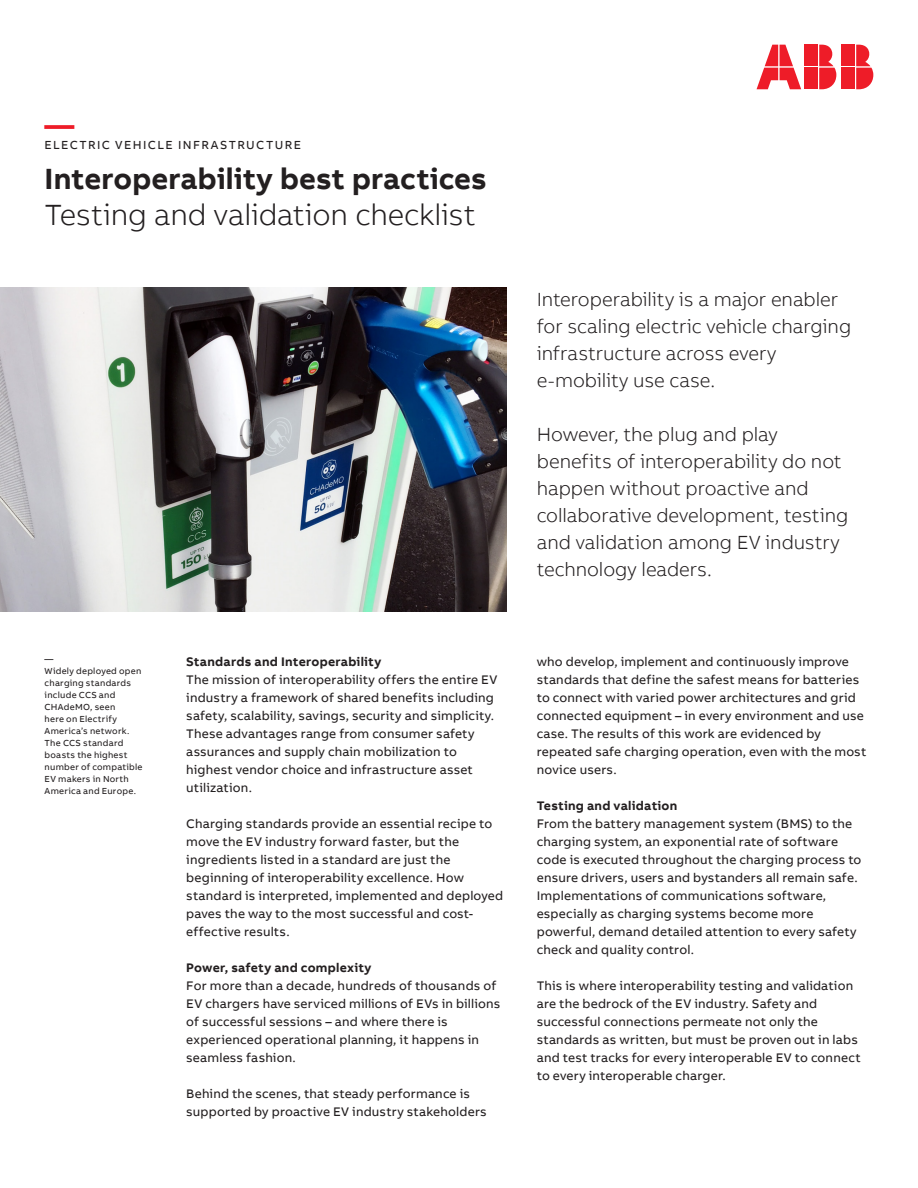
<style>
.page{position:relative;width:918px;height:1188px;background:#fff}
.page>*{position:absolute;margin:0;border:0;box-sizing:border-box;transform-origin:0 0}
.Headline_M_20pt_24pt{font:700 30px "AB Bvoice";color:#231f20}
.Subheadline_M_20pt_2{font:300 30px "AB Bvoice";letter-spacing:-.005em;color:#231f20}
.Headline_M_20pt_24pt-2{font:700 30px "AB Bvoice";color:#ee1c28}
.Lead_13pt_18pt{font:300 19.5px/27px "AB Bvoice";letter-spacing:-.005em;color:#231f20}
.Copytext_8_5pt_12pt{font:12.75px/18px "AB Bvoice";letter-spacing:.015em;color:#231f20}
.Paragraph_Title_8_5p{font:700 12.75px "AB Bvoice";letter-spacing:.02em;color:#231f20}
.Copytext_8_5pt_12pt-2{font:700 12.75px "AB Bvoice";letter-spacing:.02em;color:#231f20}
.Category_M_8pt_9_6pt{font:12px "AB Bvoice";letter-spacing:.12em;color:#231f20}
.Caption_6pt_8pt{font:9px/12px "AB Bvoice";letter-spacing:.025em;color:#231f20}
</style>
<div class="page">
<img style="left:0;top:287px;width:507px;height:325px">
<div style="left:842px;top:45px;width:13px;height:21px;background:#ee1c28"></div>
<div style="left:842px;top:68px;width:13px;height:21px;background:#ee1c28"></div>
<svg style="left:856px;top:45px;width:17px;height:44px"></svg>
<svg style="left:757px;top:45px;width:44px;height:44px"></svg>
<div style="left:805px;top:45px;width:13px;height:21px;background:#ee1c28"></div>
<div style="left:805px;top:68px;width:13px;height:21px;background:#ee1c28"></div>
<svg style="left:819px;top:45px;width:17px;height:44px"></svg>
<p class="Headline_M_20pt_24pt-2" style="left:45px;top:105px;width:31px">—</p>
<p class="Category_M_8pt_9_6pt" style="left:45px;top:138px;width:258px">ELECTRIC VEHICLE INFRASTRUCTURE</p>
<p class="Headline_M_20pt_24pt" style="left:45px;top:159px;width:444px">Interoperability best practices</p>
<p class="Subheadline_M_20pt_2" style="left:45px;top:197px;width:432px">Testing and validation checklist</p>
<p class="Caption_6pt_8pt" style="left:45px;top:653px;width:10px">—</p>
<p class="Caption_6pt_8pt" style="left:45px;top:665px;width:99px">Widely deployed open charging standards include CCS and<br>CHAdeMO, seen<br>here on Electrify<br>America’s network.<br>The CCS standard boasts the highest number of compatible<br>EV makers in North<br>America and Europe.</p>
<p class="Paragraph_Title_8_5p" style="left:186px;top:653px;width:196px">Standards and Interoperability</p>
<p class="Copytext_8_5pt_12pt" style="left:186px;top:670px;width:313px">The mission of interoperability offers the entire EV industry a framework of shared benefits including safety, scalability, savings, security and simplicity.<br>These advantages range from consumer safety assurances and supply chain mobilization to highest vendor choice and infrastructure asset utilization.</p>
<p class="Copytext_8_5pt_12pt" style="left:186px;top:814px;width:319px">Charging standards provide an essential recipe to move the EV industry forward faster, but the ingredients listed in a standard are just the beginning of interoperability excellence. How standard is interpreted, implemented and deployed paves the way to the most successful and cost&shy;effective results.</p>
<p class="Copytext_8_5pt_12pt-2" style="left:186px;top:959px;width:187px">Power, safety and complexity</p>
<p class="Copytext_8_5pt_12pt" style="left:186px;top:976px;width:316px">For more than a decade, hundreds of thousands of EV chargers have serviced millions of EVs in billions of successful sessions – and where there is experienced operational planning, it happens in seamless fashion.</p>
<p class="Copytext_8_5pt_12pt" style="left:186px;top:1084px;width:302px">Behind the scenes, that steady performance is supported by proactive EV industry stakeholders</p>
<p class="Lead_13pt_18pt" style="left:537px;top:286px;width:316px">Interoperability is a major enabler for scaling electric vehicle charging infrastructure across every e-mobility use case.</p>
<p class="Lead_13pt_18pt" style="left:537px;top:421px;width:313px">However, the plug and play benefits of interoperability do not happen without proactive and collaborative development, testing and validation among EV industry technology leaders.</p>
<p class="Copytext_8_5pt_12pt" style="left:537px;top:652px;width:331px">who develop, implement and continuously improve standards that define the safest means for batteries to connect with varied power architectures and grid connected equipment – in every environment and use case. The results of this work are evidenced by repeated safe charging operation, even with the most novice users.</p>
<p class="Paragraph_Title_8_5p" style="left:537px;top:797px;width:142px">Testing and validation</p>
<p class="Copytext_8_5pt_12pt" style="left:537px;top:814px;width:326px">From the battery management system (BMS) to the charging system, an exponential rate of software code is executed throughout the charging process to ensure drivers, users and bystanders all remain safe.<br>Implementations of communications software, especially as charging systems become more powerful, demand detailed attention to every safety check and quality control.</p>
<p class="Copytext_8_5pt_12pt" style="left:537px;top:976px;width:325px">This is where interoperability testing and validation are the bedrock of the EV industry. Safety and successful connections permeate not only the standards as written, but must be proven out in labs and test tracks for every interoperable EV to connect to every interoperable charger.</p>
</div>
